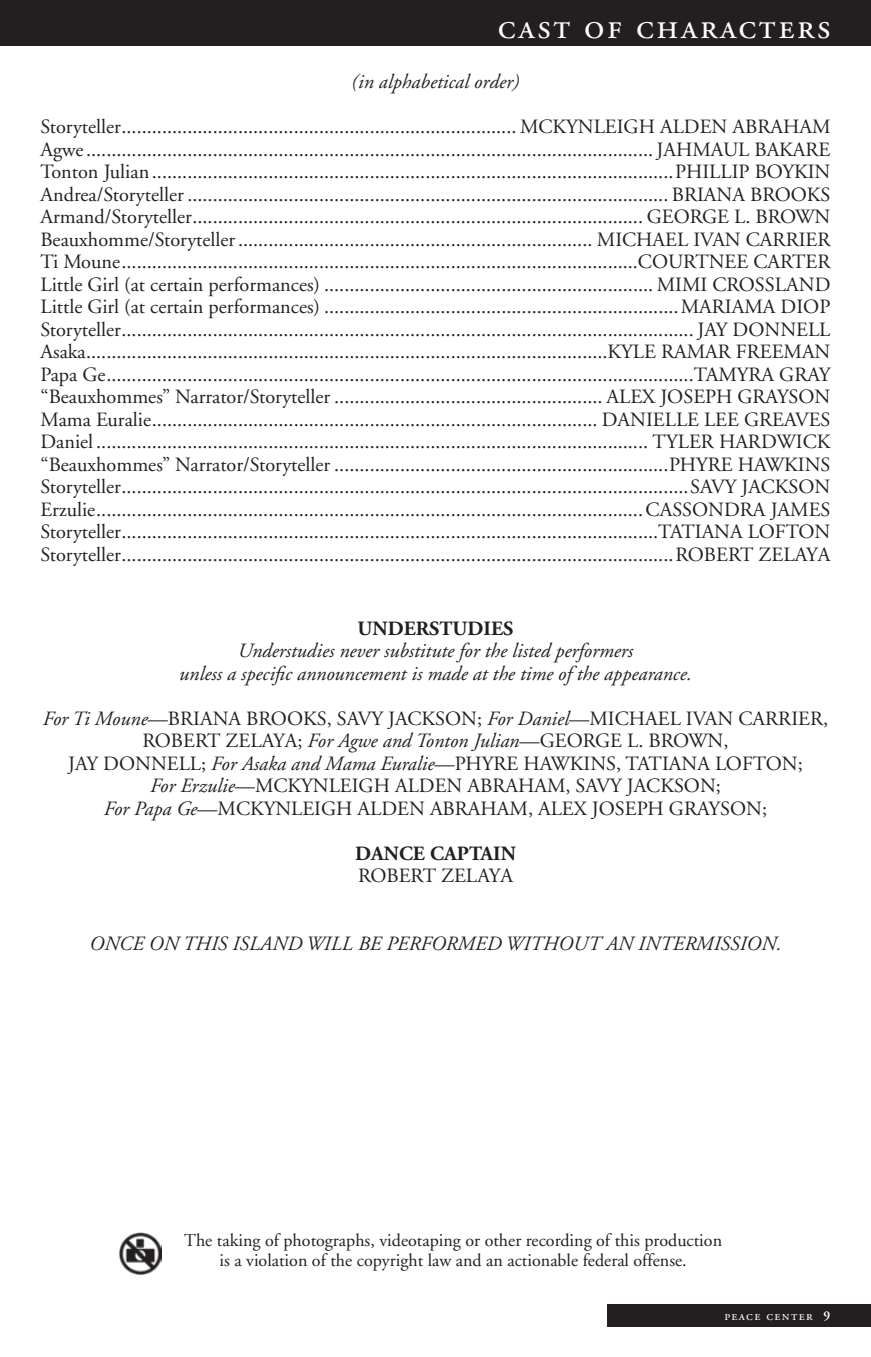
<style>
.page{position:relative;width:871px;height:1357px;background:#fff}
.page>*{position:absolute;margin:0;border:0;box-sizing:border-box;transform-origin:0 0}
.t1{font:36px "Adobe Garamond Exp";letter-spacing:.07em;color:#fff}
.t2{font:20.25px/22.5px "Adobe Garamond";color:#231f20;text-align:justify}
.t3{font:italic 20.25px/22.5px "Adobe Garamond";color:#231f20;text-align:center}
.t4{font:700 20.25px "Adobe Garamond";color:#231f20}
.t5{font:18px/20.2px "Adobe Garamond";color:#231f20;text-align:center}
.t6{font:13.5px "Adobe Garamond Exp";letter-spacing:.1em;color:#fff}
.s1{font-style:italic}
.s2{font-family:"Adobe Garamond";font-weight:600}
</style>
<div class="page">
<div style="left:0;top:0;width:871px;height:46px;background:#231f20"></div>
<img style="left:120px;top:1232px;width:42px;height:42px">
<div style="left:608px;top:1304px;width:263px;height:23px;background:#231f20"></div>
<h1 class="t1" style="left:498px;top:13px;width:334px">cast of characters</h1>
<p class="t3" style="left:351px;top:71px;width:169px">(in alphabetical order)</p>
<p class="t2" style="left:41px;top:116px;width:791px">Storyteller.............................................................................. MCKYNLEIGH ALDEN ABRAHAM Agwe................................................................................................................ JAHMAUL BAKARE Tonton Julian.......................................................................................................PHILLIP BOYKIN Andrea/Storyteller ............................................................................................... BRIANA BROOKS Armand/Storyteller......................................................................................... GEORGE L. BROWN Beauxhomme/Storyteller...................................................................... MICHAEL IVAN CARRIER Ti Moune......................................................................................................COURTNEE CARTER Little Girl (at certain performances) ................................................................. MIMI CROSSLAND Little Girl (at certain performances) ......................................................................MARIAMA DIOP Storyteller................................................................................................................. JAY DONNELL Asaka.......................................................................................................KYLE RAMAR FREEMAN Papa Ge....................................................................................................................TAMYRA GRAY “Beauxhommes” Narrator/Storyteller ..................................................... ALEX JOSEPH GRAYSON Mama Euralie........................................................................................ DANIELLE LEE GREAVES Daniel ............................................................................................................. TYLER HARDWICK “Beauxhommes” Narrator/Storyteller ..................................................................PHYRE HAWKINS Storyteller................................................................................................................SAVY JACKSON Erzulie............................................................................................................CASSONDRA JAMES Storyteller..........................................................................................................TATIANA LOFTON Storyteller.............................................................................................................ROBERT ZELAYA</p>
<p class="t4" style="left:357px;top:617px;width:157px">UNDERSTUDIES</p>
<p class="t3" style="left:179px;top:640px;width:514px">Understudies never substitute for the listed performers<br>unless a specific announcement is made at the time of the appearance.</p>
<p class="t2" style="left:43px;top:708px;width:787px;text-align:center"><span class="s1">For Ti Moune</span>—BRIANA BROOKS, SAVY JACKSON; <span class="s1">For Daniel</span>—MICHAEL IVAN CARRIER, ROBERT ZELAYA; <span class="s1">For Agwe and Tonton Julian</span>—GEORGE L. BROWN,<br>JAY DONNELL; <span class="s1">For Asaka and Mama Euralie</span>—PHYRE HAWKINS, TATIANA LOFTON;<br><span class="s1">For Erzulie</span>—MCKYNLEIGH ALDEN ABRAHAM, SAVY JACKSON;<br><span class="s1">For Papa Ge</span>—MCKYNLEIGH ALDEN ABRAHAM, ALEX JOSEPH GRAYSON;</p>
<p class="t4" style="left:355px;top:842px;width:162px">DANCE CAPTAIN</p>
<p class="t2" style="left:358px;top:865px;width:156px">ROBERT ZELAYA</p>
<p class="t3" style="left:90px;top:933px;width:693px">ONCE ON THIS ISLAND WILL BE PERFORMED WITHOUT AN INTERMISSION.</p>
<p class="t5" style="left:184px;top:1230px;width:539px">The taking of photographs, videotaping or other recording of this production is a violation of the copyright law and an actionable federal offense.</p>
<p class="t6" style="left:724px;top:1310px;width:108px">peace center <span class="s2">9</span></p>
</div>
